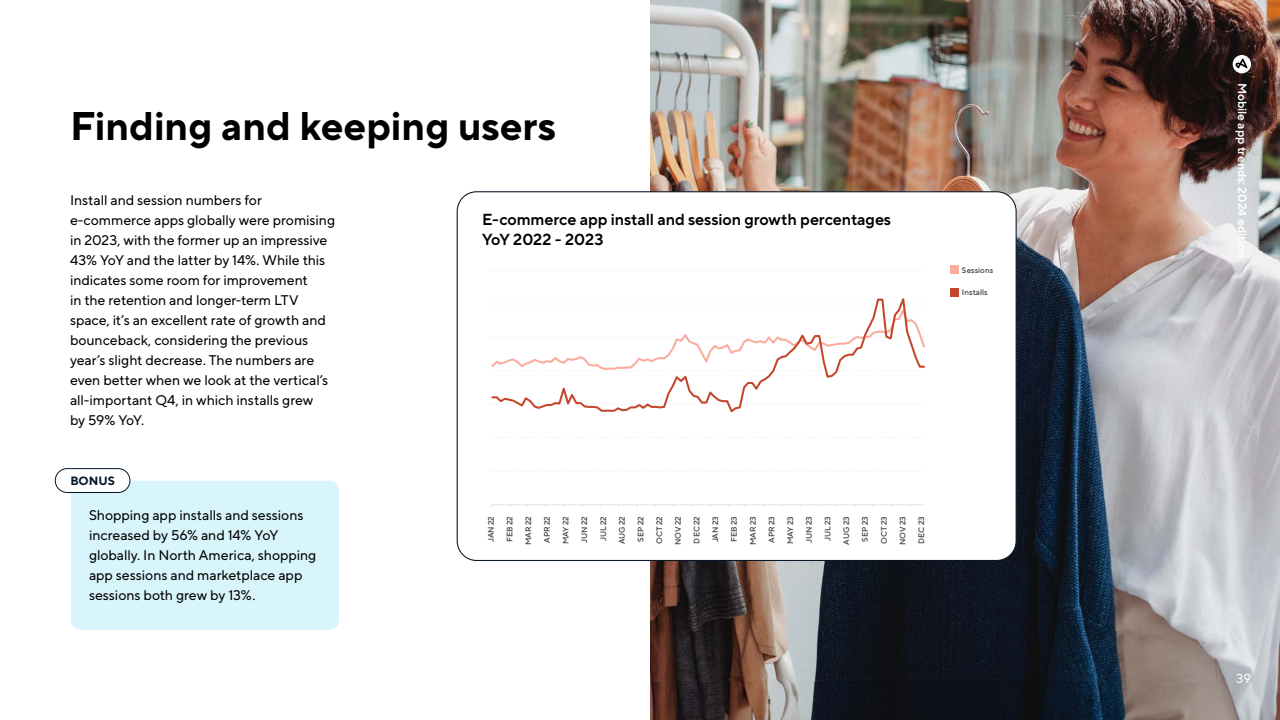
<style>
.page{position:relative;width:1280px;height:720px;background:#fff}
.page>*{position:absolute;margin:0;border:0;box-sizing:border-box;transform-origin:0 0}
.t1{font:700 40px "TT Norms Pro Adjust";color:#000}
.t2{font:16px/20px "TT Norms Pro Adjust D Bold";letter-spacing:-.005em;color:#000}
.t3{font:14px/20px "TT Norms Pro Adjust";letter-spacing:-.005em;color:#000}
.t4{font:13px "TT Norms Pro Adjust";color:#fff}
.t5{font:12px "TT Norms Pro Adjust D Bold";letter-spacing:-.005em;color:#fff}
.t6{font:700 12px "TT Norms Pro Adjust";color:#04182b}
.t7{font:500 8px "TT Norms Pro Adjust";letter-spacing:.005em;color:#3e3d40}
</style>
<div class="page">
<img style="left:650px;top:0;width:630px;height:720px">
<div style="left:1233px;top:55px;width:18px;height:18px;background:#fff;border-radius:50%"></div>
<svg style="left:1235px;top:59px;width:13px;height:9px"></svg>
<div style="left:71px;top:481px;width:268px;height:149px;background:#d8f5fb;border-radius:10px"></div>
<div style="left:55px;top:469px;width:75px;height:24px;background:#fff;border-radius:12px"></div>
<div style="left:55px;top:468px;width:75px;height:25px;border:1px solid #04182b;border-radius:12px"></div>
<div style="left:457px;top:192px;width:559px;height:368px;background:#fff;border-radius:19px"></div>
<div style="left:950px;top:266px;width:9px;height:8px;background:#faac9d"></div>
<div style="left:950px;top:288px;width:9px;height:9px;background:#c3462d"></div>
<hr style="left:492px;top:504px;width:431px;height:1px;background:#e4e7ef">
<svg style="left:492px;top:471px;width:432px;height:1px"></svg>
<svg style="left:492px;top:437px;width:432px;height:1px"></svg>
<svg style="left:492px;top:270px;width:432px;height:1px"></svg>
<svg style="left:491px;top:298px;width:434px;height:115px"></svg>
<h1 class="t1" style="left:70px;top:96px;width:487px">Finding and keeping users</h1>
<p class="t3" style="left:70px;top:189px;width:267px">Install and session numbers for e-commerce apps globally were promising in 2023, with the former up an impressive 43% YoY and the latter by 14%. While this indicates some room for improvement<br>in the retention and longer-term LTV space, it’s an excellent rate of growth and bounceback, considering the previous year’s slight decrease. The numbers are even better when we look at the vertical’s all-important Q4, in which installs grew<br>by 59% YoY.</p>
<p class="t6" style="left:70px;top:472px;width:46px">BONUS</p>
<p class="t3" style="left:89px;top:504px;width:229px">Shopping app installs and sessions increased by 56% and 14% YoY globally. In North America, shopping app sessions and marketplace app sessions both grew by 13%.</p>
<p class="t2" style="left:482px;top:208px;width:411px">E-commerce app install and session growth percentages<br>YoY 2022 - 2023</p>
<p class="t7" style="left:541px;top:543px;width:28px;rotate:-90deg">APR 22</p>
<p class="t7" style="left:560px;top:544px;width:30px;rotate:-90deg">MAY 22</p>
<p class="t7" style="left:579px;top:543px;width:28px;rotate:-90deg">JUN 22</p>
<p class="t7" style="left:597px;top:541px;width:27px;rotate:-90deg">JUL 22</p>
<p class="t7" style="left:616px;top:544px;width:30px;rotate:-90deg">AUG 22</p>
<p class="t7" style="left:635px;top:542px;width:27px;rotate:-90deg">SEP 22</p>
<p class="t7" style="left:654px;top:544px;width:29px;rotate:-90deg">OCT 22</p>
<p class="t7" style="left:672px;top:545px;width:30px;rotate:-90deg">NOV 22</p>
<p class="t7" style="left:691px;top:544px;width:29px;rotate:-90deg">DEC 22</p>
<p class="t7" style="left:710px;top:542px;width:28px;rotate:-90deg">JAN 23</p>
<p class="t7" style="left:728px;top:542px;width:27px;rotate:-90deg">FEB 23</p>
<p class="t7" style="left:747px;top:545px;width:31px;rotate:-90deg">MAR 23</p>
<p class="t7" style="left:766px;top:543px;width:28px;rotate:-90deg">APR 23</p>
<p class="t7" style="left:784px;top:544px;width:30px;rotate:-90deg">MAY 23</p>
<p class="t7" style="left:803px;top:543px;width:29px;rotate:-90deg">JUN 23</p>
<p class="t7" style="left:822px;top:541px;width:27px;rotate:-90deg">JUL 23</p>
<p class="t7" style="left:841px;top:545px;width:30px;rotate:-90deg">AUG 23</p>
<p class="t7" style="left:859px;top:542px;width:27px;rotate:-90deg">SEP 23</p>
<p class="t7" style="left:878px;top:544px;width:29px;rotate:-90deg">OCT 23</p>
<p class="t7" style="left:897px;top:545px;width:30px;rotate:-90deg">NOV 23</p>
<p class="t7" style="left:485px;top:542px;width:28px;rotate:-90deg">JAN 22</p>
<p class="t7" style="left:504px;top:542px;width:27px;rotate:-90deg">FEB 22</p>
<p class="t7" style="left:523px;top:545px;width:30px;rotate:-90deg">MAR 22</p>
<p class="t7" style="left:915px;top:544px;width:29px;rotate:-90deg">DEC 23</p>
<p class="t7" style="left:962px;top:264px;width:33px">Sessions</p>
<p class="t7" style="left:962px;top:287px;width:27px">Installs</p>
<p class="t5" style="left:1251px;top:83px;width:176px;rotate:90deg">Mobile app trends: 2024 edition</p>
<p class="t4" style="left:1236px;top:669px;width:16px">39</p>
</div>
